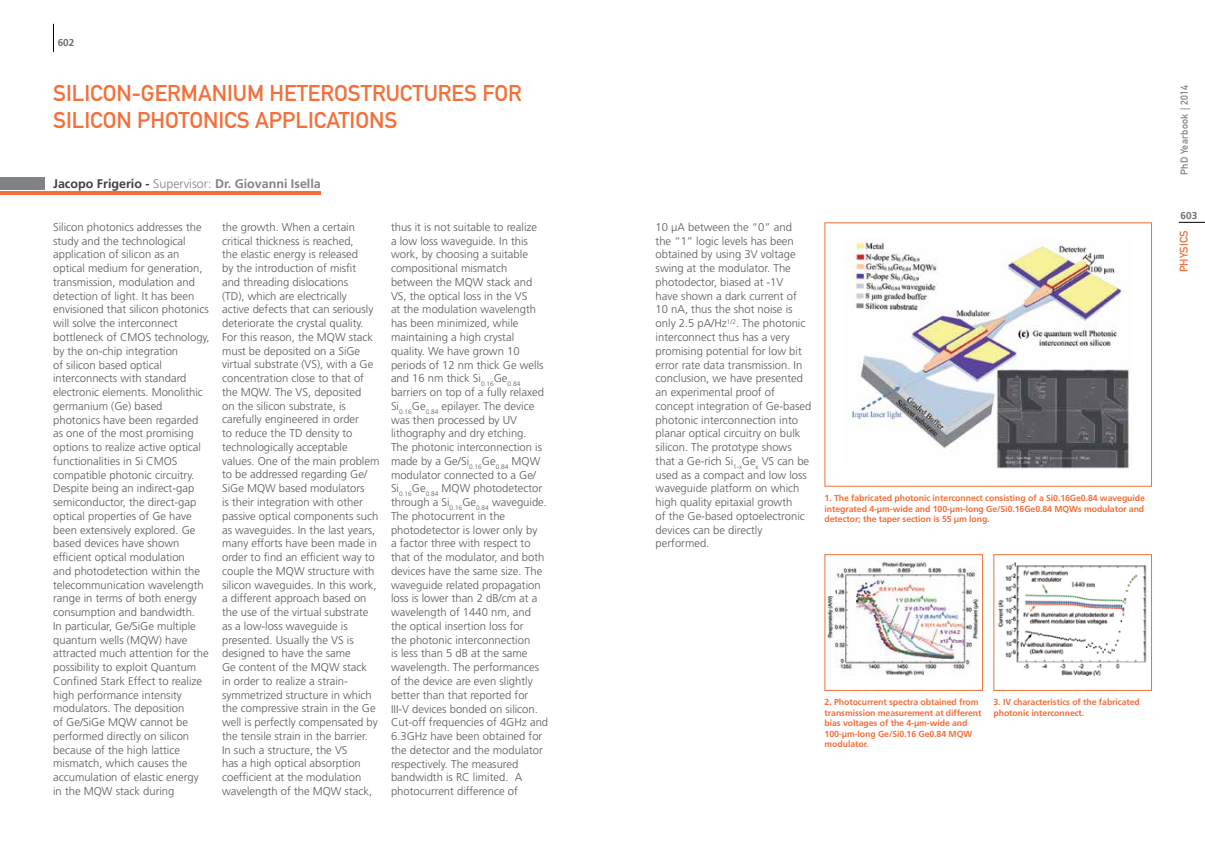
<style>
.page{position:relative;width:1205px;height:851px;background:#fff}
.page>*{position:absolute;margin:0;border:0;box-sizing:border-box;transform-origin:0 0}
.t1{font:22.5px "DIN Mittelschrift Std";color:#f3703b}
.t2{font:700 12.5px "Frutiger LT Std";color:#808285}
.t3{font:300 11.25px/13.8px "Frutiger LT Std";color:#58595b}
.t4{font:11.25px "DIN Mittelschrift Std";color:#f3703b}
.t5{font:10px "DIN Mittelschrift Std";letter-spacing:.03em;color:#808285}
.t6{font:700 10px "Frutiger LT Std";color:#6d6e71}
.t7{font:700 8.75px/10.5px "Frutiger LT Std";letter-spacing:-.01em;color:#f3703b}
.s1{color:#414042}
.s2{font-weight:300}
</style>
<div class="page">
<svg style="left:53px;top:24px;width:1px;height:28px"></svg>
<svg style="left:1179px;top:222px;width:26px;height:1px"></svg>
<hr style="left:0;top:191px;width:321px;height:4px;background:#f3703b">
<div style="left:0;top:178px;width:44px;height:12px;background:#808285"></div>
<img style="left:845px;top:238px;width:285px;height:231px">
<img style="left:827px;top:560px;width:152px;height:116px">
<div style="left:824px;top:554px;width:159px;height:136px;border:1px solid #f3703b"></div>
<img style="left:998px;top:562px;width:149px;height:113px">
<div style="left:993px;top:554px;width:159px;height:136px;border:1px solid #f3703b"></div>
<p class="t6" style="left:58px;top:37px;width:18px">602</p>
<h1 class="t1" style="left:53px;top:80px;width:25px">SILICON</h1>
<h1 class="t1" style="left:132px;top:80px;width:49px">-GERMANI</h1>
<h1 class="t1" style="left:233px;top:80px;width:102px">UM HETEROSTR</h1>
<h1 class="t1" style="left:386px;top:80px;width:123px">UCTURES FOR</h1>
<h1 class="t1" style="left:53px;top:107px;width:25px">SILICON</h1>
<h1 class="t1" style="left:137px;top:107px;width:27px">PHOTONICS</h1>
<h1 class="t1" style="left:255px;top:107px;width:27px">APPLICATIONS</h1>
<p class="t2" style="left:53px;top:176px;width:269px"><span class="s1">Jacopo Frigerio -</span> <span class="s2">Supervisor:</span> Dr. Giovanni Isella</p>
<p class="t3" style="left:53px;top:220px;width:158px">Silicon photonics addresses the study and the technological application of silicon as an optical medium for generation, transmission, modulation and detection of light. It has been envisioned that silicon photonics will solve the interconnect bottleneck of CMOS technology, by the on-chip integration<br>of silicon based optical interconnects with standard electronic elements. Monolithic germanium (Ge) based photonics have been regarded as one of the most promising options to realize active optical functionalities in Si CMOS compatible photonic circuitry.<br>Despite being an indirect‑gap semiconductor, the direct-gap optical properties of Ge have been extensively explored. Ge based devices have shown efficient optical modulation<br>and photodetection within the telecommunication wavelength range in terms of both energy consumption and bandwidth.<br>In particular, Ge/SiGe multiple quantum wells (MQW) have attracted much attention for the possibility to exploit Quantum<br>Confined Stark Effect to realize high performance intensity modulators. The deposition<br>of Ge/SiGe MQW cannot be performed directly on silicon because of the high lattice mismatch, which causes the accumulation of elastic energy in the MQW stack during</p>
<p class="t3" style="left:222px;top:220px;width:159px">the growth. When a certain critical thickness is reached,<br>the elastic energy is released<br>by the introduction of misfit<br>and threading dislocations<br>(TD), which are electrically<br>active defects that can seriously deteriorate the crystal quality.<br>For this reason, the MQW stack must be deposited on a SiGe virtual substrate (VS), with a Ge concentration close to that of the MQW. The VS, deposited<br>on the silicon substrate, is carefully engineered in order<br>to reduce the TD density to technologically acceptable values. One of the main problem to be addressed regarding Ge/<br>SiGe MQW based modulators<br>is their integration with other passive optical components such as waveguides. In the last years, many efforts have been made in order to find an efficient way to couple the MQW structure with silicon waveguides. In this work, a different approach based on the use of the virtual substrate as a low-loss waveguide is presented. Usually the VS is designed to have the same<br>Ge content of the MQW stack<br>in order to realize a strain&shy;symmetrized structure in which the compressive strain in the Ge well is perfectly compensated by the tensile strain in the barrier.<br>In such a structure, the VS<br>has a high optical absorption coefficient at the modulation wavelength of the MQW stack,</p>
<p class="t3" style="left:391px;top:220px;width:159px">thus it is not suitable to realize<br>a low loss waveguide. In this work, by choosing a suitable compositional mismatch between the MQW stack and<br>VS, the optical loss in the VS<br>at the modulation wavelength has been minimized, while maintaining a high crystal quality. We have grown 10 periods of 12 nm thick Ge wells and 16 nm thick Si<sub>0.16</sub>Ge<sub>0.84 </sub>barriers on top of a fully relaxed<br>Si<sub>0.16</sub>Ge<sub>0.84</sub> epilayer. The device was then processed by UV lithography and dry etching.<br>The photonic interconnection is made by a Ge/Si<sub>0.16</sub>Ge<sub>0.84</sub> MQW modulator connected to a Ge/<br>Si<sub>0.16</sub>Ge<sub>0.84</sub> MQW photodetector through a Si<sub>0.16</sub>Ge<sub>0.84</sub> waveguide.<br>The photocurrent in the photodetector is lower only by<br>a factor three with respect to that of the modulator, and both devices have the same size. The waveguide related propagation loss is lower than 2 dB/cm at a wavelength of 1440 nm, and the optical insertion loss for<br>the photonic interconnection<br>is less than 5 dB at the same wavelength. The performances of the device are even slightly better than that reported for<br>III-V devices bonded on silicon.<br>Cut-off frequencies of 4GHz and<br>6.3GHz have been obtained for the detector and the modulator respectively. The measured bandwidth is RC limited. A photocurrent difference of</p>
<p class="t3" style="left:656px;top:220px;width:157px">10 µA between the “0” and<br>the “1” logic levels has been obtained by using 3V voltage swing at the modulator. The photodector, biased at -1V<br>have shown a dark current of<br>10 nA, thus the shot noise is only 2.5 pA/Hz<sup>1/2</sup>. The photonic interconnect thus has a very promising potential for low bit error rate data transmission. In conclusion, we have presented an experimental proof of concept integration of Ge-based photonic interconnection into planar optical circuitry on bulk silicon. The prototype shows that a Ge-rich Si<sub>1-x</sub>Ge<sub>x</sub> VS can be used as a compact and low loss waveguide platform on which high quality epitaxial growth<br>of the Ge-based optoelectronic devices can be directly performed.</p>
<p class="t7" style="left:824px;top:492px;width:322px;text-align:justify">1. The fabricated photonic interconnect consisting of a Si0.16Ge0.84 waveguide integrated 4-µm-wide and 100-µm-long Ge/Si0.16Ge0.84 MQWs modulator and detector; the taper section is 55 µm long.</p>
<p class="t7" style="left:824px;top:697px;width:158px">2. Photocurrent spectra obtained from transmission measurement at different bias voltages of the 4-µm-wide and<br>100-µm-long Ge/Si0.16 Ge0.84 MQW modulator.</p>
<p class="t7" style="left:993px;top:697px;width:148px">3. IV characteristics of the fabricated photonic interconnect.</p>
<p class="t5" style="left:1178px;top:175px;width:92px;rotate:-90deg">PHD YEARBOOK | 2014</p>
<p class="t6" style="left:1180px;top:210px;width:18px">603</p>
<p class="t4" style="left:1177px;top:272px;width:43px;rotate:-90deg">PHYSICS</p>
</div>
